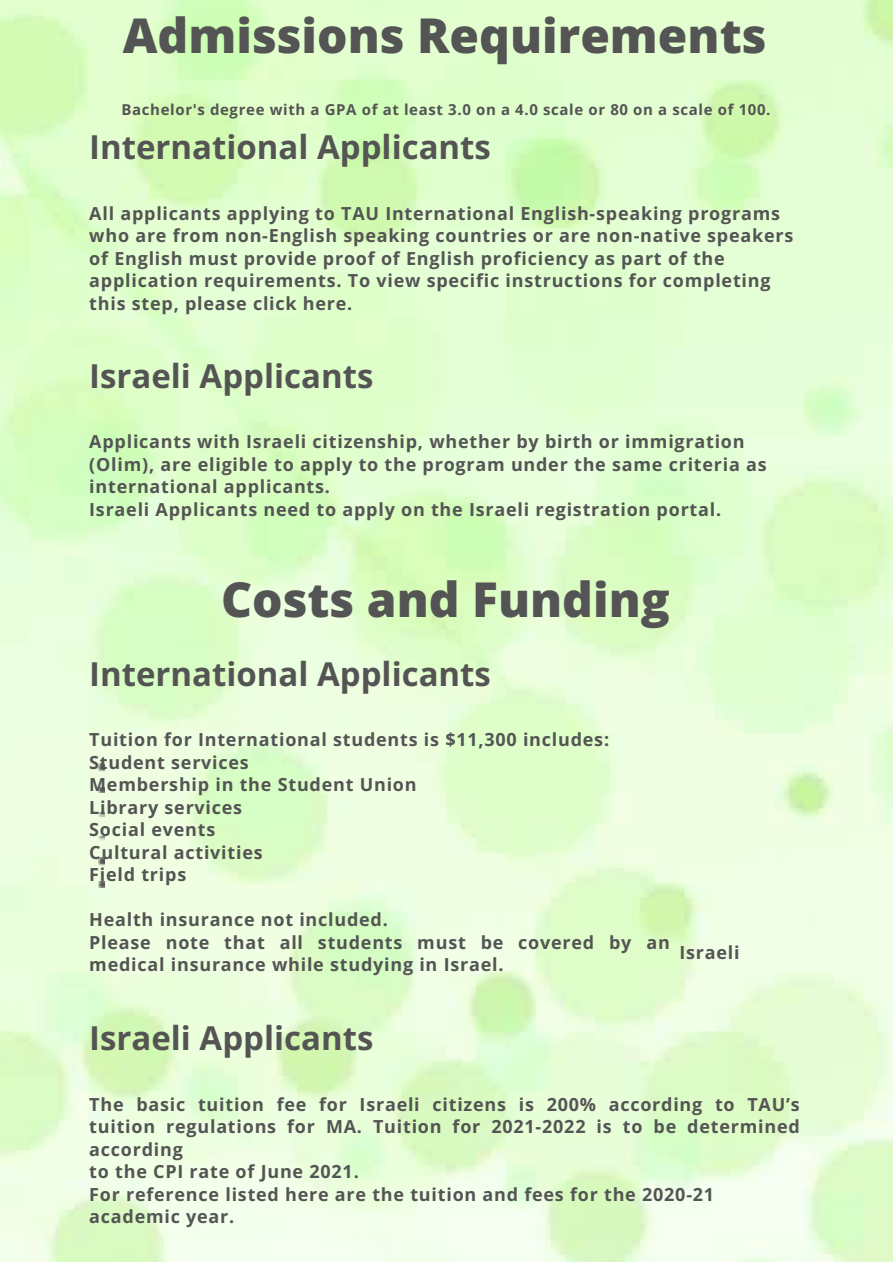
<style>
.page{position:relative;width:893px;height:1264px;background:#fff}
.page>*{position:absolute;margin:0;border:0;box-sizing:border-box;transform-origin:0 0}
.t1{font:800 48px "Open Sans";color:#545454}
.t2{font:700 33px "Open Sans";color:#545454}
.t3{font:700 18px/22.5px "Open Sans";letter-spacing:.045em;color:#545454}
.t4{font:700 15px "Open Sans";letter-spacing:.045em;color:#545454}
</style>
<div class="page">
<svg style="left:99px;top:763px;width:6px;height:8px"></svg>
<svg style="left:99px;top:787px;width:6px;height:5px"></svg>
<svg style="left:99px;top:812px;width:6px;height:4px"></svg>
<svg style="left:99px;top:836px;width:6px;height:4px"></svg>
<svg style="left:99px;top:857px;width:6px;height:8px"></svg>
<svg style="left:99px;top:881px;width:6px;height:6px"></svg>
<p class="t1" style="left:123px;top:2px;width:645px">Admissions Requirements</p>
<p class="t4" style="left:121px;top:98px;width:650px">Bachelor's degree with a GPA of at least 3.0 on a 4.0 scale or 80 on a scale of 100.</p>
<p class="t2" style="left:89px;top:124px;width:403px">International Applicants</p>
<p class="t3" style="left:89px;top:201px;width:705px">All applicants applying to TAU International English-speaking programs who are from non-English speaking countries or are non-native speakers of English must provide proof of English proficiency as part of the application requirements. To view specific instructions for completing this step, please click here.</p>
<p class="t2" style="left:89px;top:352px;width:286px">Israeli Applicants</p>
<p class="t3" style="left:89px;top:430px;width:679px">Applicants with Israeli citizenship, whether by birth or immigration (Olim), are eligible to apply to the program under the same criteria as international applicants.</p>
<p class="t3" style="left:89px;top:497px;width:633px">Israeli Applicants need to apply on the Israeli registration portal.</p>
<p class="t1" style="left:221px;top:566px;width:450px">Costs and Funding</p>
<p class="t2" style="left:89px;top:650px;width:403px">International Applicants</p>
<p class="t3" style="left:89px;top:728px;width:521px">Tuition for International students is $11,300 includes:<br>Student services</p>
<p class="t3" style="left:89px;top:773px;width:329px">Membership in the Student Union</p>
<p class="t3" style="left:89px;top:795px;width:154px">Library services</p>
<p class="t3" style="left:89px;top:818px;width:128px">Social events</p>
<p class="t3" style="left:89px;top:840px;width:175px">Cultural activities</p>
<p class="t3" style="left:89px;top:863px;width:98px">Field trips</p>
<p class="t3" style="left:89px;top:908px;width:300px">Health insurance not included.</p>
<p class="t3" style="left:89px;top:930px;width:582px">Please note that all students must be covered by an medical insurance while studying in Israel.</p>
<p class="t3" style="left:679px;top:940px;width:62px">Israeli</p>
<p class="t2" style="left:89px;top:1014px;width:286px">Israeli Applicants</p>
<p class="t3" style="left:89px;top:1092px;width:712px;text-align:justify">The basic tuition fee for Israeli citizens is 200% according to TAU’s tuition regulations for MA. Tuition for 2021-2022 is to be determined according</p>
<p class="t3" style="left:89px;top:1159px;width:271px">to the CPI rate of June 2021.</p>
<p class="t3" style="left:89px;top:1182px;width:626px">For reference listed here are the tuition and fees for the 2020-21</p>
<p class="t3" style="left:89px;top:1204px;width:146px">academic year.</p>
</div>
